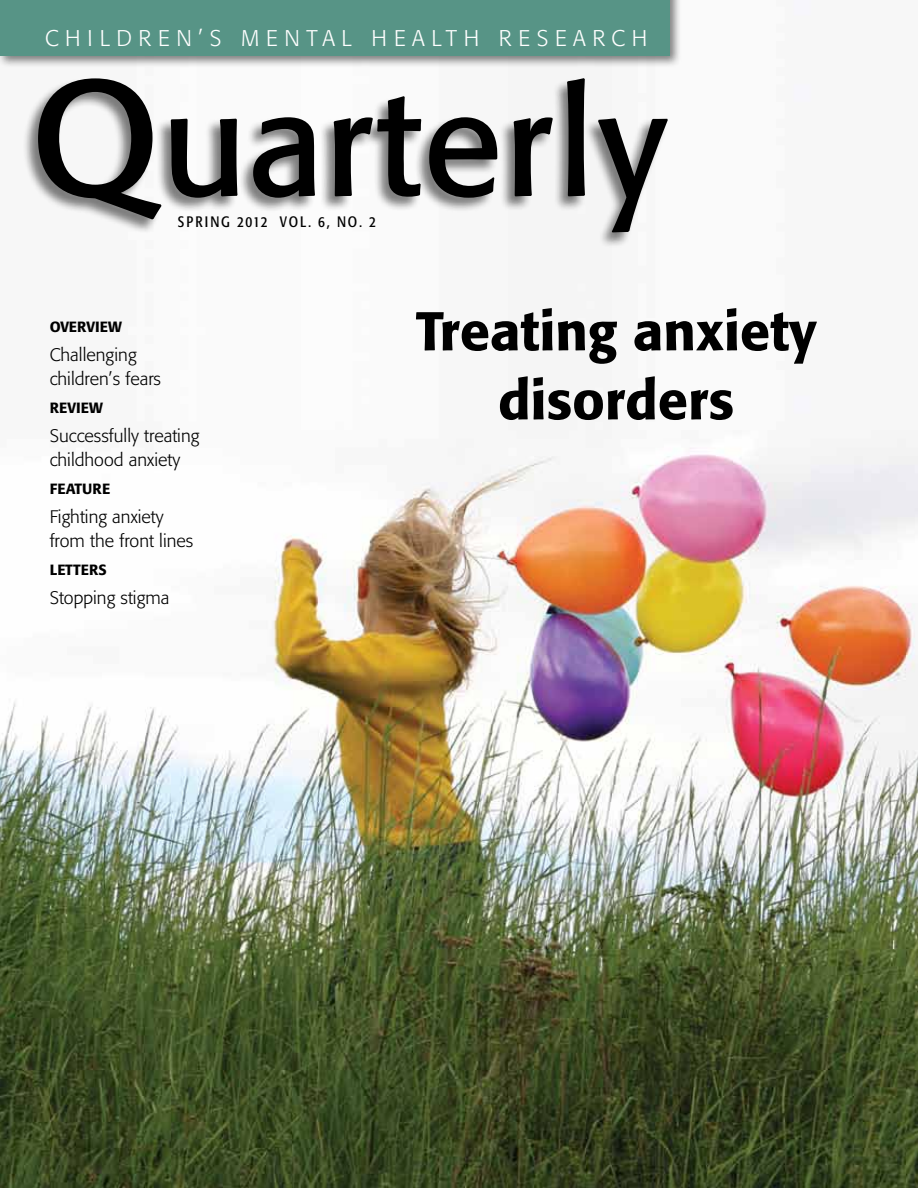
<style>
.page{position:relative;width:918px;height:1188px;background:#fff}
.page>*{position:absolute;margin:0;border:0;box-sizing:border-box;transform-origin:0 0}
.t1{font:147.6px "Formata";letter-spacing:.01em;color:#000}
.t2{font:500 54px/69px "Formata";color:#000;text-align:center}
.t3{font:300 22.5px "Formata";letter-spacing:.29em;color:#fff}
.t4{font:300 18px/24px "Formata";color:#000}
.t5{font:condensed 15px "Formata";letter-spacing:.12em;color:#000}
.t6{font:500 14.7px "Formata";color:#000}
.s1{font-size:163.05px}
</style>
<div class="page">
<img style="left:0;top:438px;width:918px;height:750px">
<div style="left:0;top:0;width:683px;height:69px;background:#000;opacity:.5"></div>
<div style="left:0;top:0;width:670px;height:56px;background:#579486"></div>
<div style="left:22px;top:78px;width:646px;height:170px;background:#000;opacity:.5"></div>
<p class="t3" style="left:45px;top:25px;width:604px">Children’s Mental H ealth Researc h</p>
<h1 class="t1" style="left:29px;top:54px;width:639px"><span class="s1">Q</span>uarterly</h1>
<p class="t5" style="left:178px;top:213px;width:200px">SPRING 2012 VOL. 6, NO. 2</p>
<p class="t6" style="left:50px;top:318px;width:74px">OVERVIEW</p>
<p class="t4" style="left:50px;top:343px;width:113px">Challenging children’s fears</p>
<p class="t6" style="left:50px;top:399px;width:55px">REVIEW</p>
<p class="t4" style="left:50px;top:424px;width:151px">Successfully treating childhood anxiety</p>
<p class="t6" style="left:50px;top:480px;width:62px">FEATURE</p>
<p class="t4" style="left:50px;top:505px;width:145px">Fighting anxiety from the front lines</p>
<p class="t6" style="left:50px;top:561px;width:58px">LETTERS</p>
<p class="t4" style="left:50px;top:586px;width:121px">Stopping stigma</p>
<h2 class="t2" style="left:416px;top:297px;width:402px">Treating anxiety disorders</h2>
</div>
